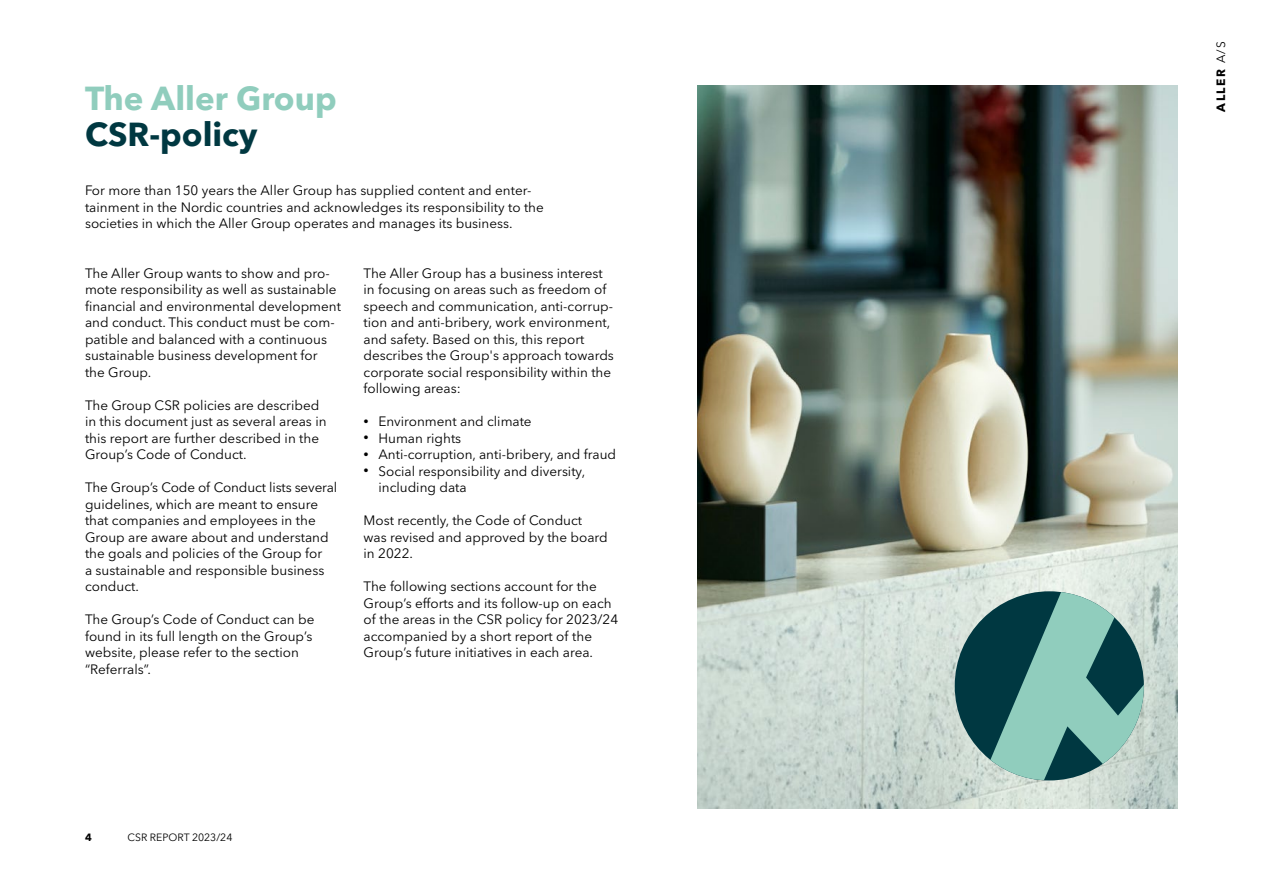
<style>
.page{position:relative;width:1263px;height:893px;background:#fff}
.page>*{position:absolute;margin:0;border:0;box-sizing:border-box;transform-origin:0 0}
.Rubrik_22{font:700 33px/36px "Avenir Next LT Pro";color:#90cdbd}
.Brød{font:13.5px/16.5px "Avenir Next LT Pro";color:#000}
.t1{font:700 12px "Avenir Next LT Pro";color:#000}
.t2{font:10.5px "Avenir Next LT Pro";color:#000}
.t3{font:700 10.5px "Avenir Next LT Pro";color:#000}
.s1{color:#003841}
.s2{font-size:10.5px}
.s3{font-weight:400}
</style>
<div class="page">
<img style="left:697px;top:85px;width:481px;height:724px">
<div style="left:955px;top:591px;width:189px;height:189px;background:#003841;border-radius:50%"></div>
<svg style="left:982px;top:591px;width:162px;height:189px"></svg>
<p class="Rubrik_22" style="left:85px;top:80px;width:253px">The Aller Group<br><span class="s1">CSR-policy</span></p>
<p class="Brød" style="left:85px;top:182px;width:460px">For more than 150 years the Aller Group has supplied content and enter&shy;tainment in the Nordic countries and acknowledges its responsibility to the societies in which the Aller Group operates and manages its business.</p>
<p class="Brød" style="left:85px;top:265px;width:257px">The Aller Group wants to show and pro&shy;mote responsibility as well as sustainable financial and environmental development and conduct. This conduct must be com&shy;patible and balanced with a continuous sustainable business development for<br>the Group.</p>
<p class="Brød" style="left:85px;top:397px;width:243px">The Group CSR policies are described in this document just as several areas in this report are further described in the Group’s Code of Conduct.</p>
<p class="Brød" style="left:85px;top:479px;width:254px">The Group’s Code of Conduct lists several guidelines, which are meant to ensure that companies and employees in the Group are aware about and understand the goals and policies of the Group for<br>a sustainable and responsible business conduct.</p>
<p class="Brød" style="left:85px;top:611px;width:231px">The Group’s Code of Conduct can be found in its full length on the Group’s website, please refer to the section “Referrals”.</p>
<p class="Brød" style="left:364px;top:265px;width:252px">The Aller Group has a business interest in focusing on areas such as freedom of speech and communication, anti-corrup&shy;tion and anti-bribery, work environment, and safety. Based on this, this report describes the Group's approach towards corporate social responsibility within the following areas:</p>
<p class="Brød" style="left:364px;top:413px;width:170px"><span class="s2">•</span> Environment and climate</p>
<p class="Brød" style="left:364px;top:430px;width:99px"><span class="s2">•</span> Human rights</p>
<p class="Brød" style="left:364px;top:446px;width:254px"><span class="s2">•</span> Anti-corruption, anti-bribery, and fraud</p>
<p class="Brød" style="left:378px;top:463px;width:208px;text-indent:-15px"><span class="s2">•</span> Social responsibility and diversity, including data</p>
<p class="Brød" style="left:364px;top:512px;width:246px">Most recently, the Code of Conduct was revised and approved by the board in 2022.</p>
<p class="Brød" style="left:364px;top:578px;width:256px">The following sections account for the Group’s efforts and its follow-up on each of the areas in the CSR policy for 2023/24 accompanied by a short report of the Group’s future initiatives in each area.</p>
<p class="t3" style="left:85px;top:831px;width:8px">4</p>
<p class="t2" style="left:128px;top:831px;width:106px">CSR REPORT 2023/24</p>
<p class="t1" style="left:1214px;top:112px;width:72px;rotate:-90deg">ALLER <span class="s3">A/S</span></p>
</div>
